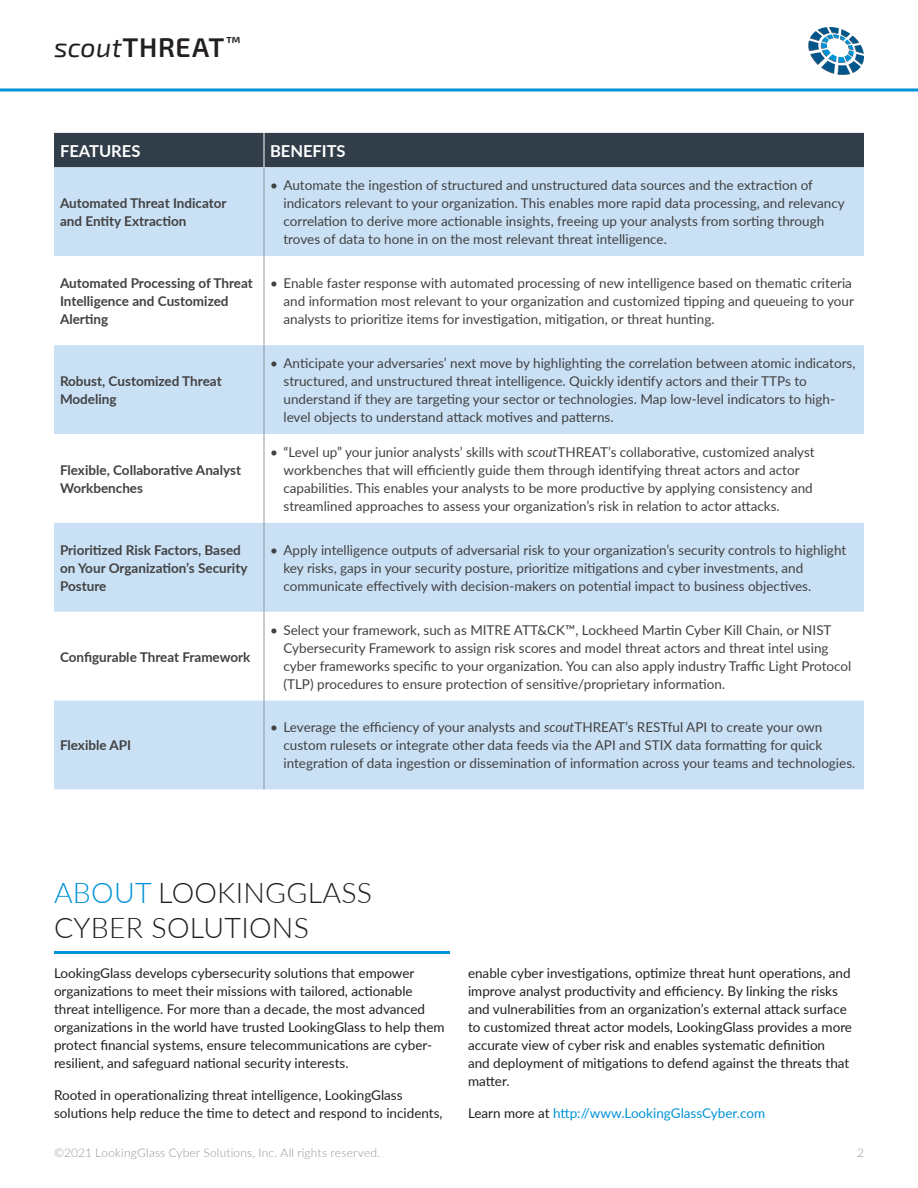
<style>
.page{position:relative;width:918px;height:1188px;background:#fff}
.page>*{position:absolute;margin:0;border:0;box-sizing:border-box;transform-origin:0 0}
.t1{font:300 28.5px/34.2px "Lato";letter-spacing:.01em;color:#231f20}
.t2{font:600 27px "Exo 2";letter-spacing:.015em;color:#231f20}
.t3{font:700 16.5px "Lato";color:#fff}
.t4{font:13.5px/18px "Lato";color:#414142}
.t5{font:13.5px/18px "Lato";color:#231f20}
.heading_1__table{font:700 13.5px/18px "Lato";color:#414142}
.t6{font:13.5px "Lato";color:#0093d7}
.t7{font:300 12px "Lato";letter-spacing:.015em;color:#949698}
.s1{font-weight:400;font-style:italic}
.s2{font-style:italic}
.s3{color:#0093d7}
.s4{color:#231f20}
</style>
<div class="page">
<svg style="left:0;top:88px;width:918px;height:4px"></svg>
<svg style="left:808px;top:27px;width:56px;height:48px"></svg>
<hr style="left:54px;top:951px;width:396px;height:3px;background:#0093d7">
<div style="left:54px;top:133px;width:810px;height:34px;background:#313d48"></div>
<svg style="left:54px;top:167px;width:810px;height:622px;fill:#cae1f5"></svg>
<svg style="left:54px;top:256px;width:810px;height:89px"></svg>
<hr style="left:264px;top:133px;width:1px;height:34px;background:#fff">
<hr style="left:264px;top:167px;width:1px;height:89px;background:#949698">
<hr style="left:264px;top:256px;width:1px;height:89px;background:#949698">
<hr style="left:264px;top:345px;width:1px;height:89px;background:#949698">
<hr style="left:264px;top:434px;width:1px;height:89px;background:#949698">
<hr style="left:264px;top:523px;width:1px;height:89px;background:#949698">
<hr style="left:264px;top:612px;width:1px;height:89px;background:#949698">
<hr style="left:264px;top:701px;width:1px;height:88px;background:#949698">
<h2 class="t2" style="left:54px;top:28px;width:188px"><span class="s1">scout</span>THREAT<sup>™</sup></h2>
<p class="t3" style="left:60px;top:139px;width:82px">FEATURES</p>
<p class="t3" style="left:270px;top:139px;width:77px">BENEFITS</p>
<p class="heading_1__table" style="left:60px;top:194px;width:168px">Automated Threat Indicator and Entity Extraction</p>
<p class="t4" style="left:284px;top:176px;width:563px;text-indent:-14px">• Automate the ingestion of structured and unstructured data sources and the extraction of indicators relevant to your organization. This enables more rapid data processing, and relevancy correlation to derive more actionable insights, freeing up your analysts from sorting through troves of data to hone in on the most relevant threat intelligence.</p>
<p class="heading_1__table" style="left:60px;top:274px;width:194px">Automated Processing of Threat<br>Intelligence and Customized<br>Alerting</p>
<p class="t4" style="left:284px;top:274px;width:572px;text-indent:-14px">• Enable faster response with automated processing of new intelligence based on thematic criteria and information most relevant to your organization and customized tipping and queueing to your analysts to prioritize items for investigation, mitigation, or threat hunting.</p>
<p class="heading_1__table" style="left:60px;top:371px;width:163px">Robust, Customized Threat<br>Modeling</p>
<p class="heading_1__table" style="left:60px;top:460px;width:183px">Flexible, Collaborative Analyst<br>Workbenches</p>
<p class="t4" style="left:284px;top:353px;width:574px;text-indent:-14px">• Anticipate your adversaries’ next move by highlighting the correlation between atomic indicators, structured, and unstructured threat intelligence. Quickly identify actors and their TTPs to understand if they are targeting your sector or technologies. Map low-level indicators to high&shy;level objects to understand attack motives and patterns.</p>
<p class="t4" style="left:284px;top:442px;width:533px;text-indent:-14px">• “Level up” your junior analysts’ skills with <span class="s2">scout</span>THREAT’s collaborative, customized analyst workbenches that will efficiently guide them through identifying threat actors and actor capabilities. This enables your analysts to be more productive by applying consistency and streamlined approaches to assess your organization’s risk in relation to actor attacks.</p>
<p class="heading_1__table" style="left:60px;top:540px;width:189px">Prioritized Risk Factors, Based on Your Organization’s Security<br>Posture</p>
<p class="t4" style="left:284px;top:540px;width:564px;text-indent:-14px">• Apply intelligence outputs of adversarial risk to your organization’s security controls to highlight key risks, gaps in your security posture, prioritize mitigations and cyber investments, and communicate effectively with decision-makers on potential impact to business objectives.</p>
<p class="heading_1__table" style="left:60px;top:647px;width:192px">Configurable Threat Framework</p>
<p class="heading_1__table" style="left:60px;top:736px;width:73px">Flexible API</p>
<p class="t4" style="left:284px;top:620px;width:569px;text-indent:-14px">• Select your framework, such as MITRE ATT&amp;CK™, Lockheed Martin Cyber Kill Chain, or NIST Cybersecurity Framework to assign risk scores and model threat actors and threat intel using cyber frameworks specific to your organization. You can also apply industry Traffic Light Protocol (TLP) procedures to ensure protection of sensitive/proprietary information.</p>
<p class="t4" style="left:284px;top:718px;width:573px;text-indent:-14px">• Leverage the efficiency of your analysts and <span class="s2">scout</span>THREAT’s RESTful API to create your own custom rulesets or integrate other data feeds via the API and STIX data formatting for quick integration of data ingestion or dissemination of information across your teams and technologies.</p>
<h1 class="t1" style="left:54px;top:875px;width:320px"><span class="s3">ABOUT</span> LOOKINGGLASS<br>CYBER SOLUTIONS</h1>
<p class="t5" style="left:54px;top:964px;width:392px">LookingGlass develops cybersecurity solutions that empower organizations to meet their missions with tailored, actionable threat intelligence. For more than a decade, the most advanced organizations in the world have trusted LookingGlass to help them protect financial systems, ensure telecommunications are cyber&shy;resilient, and safeguard national security interests.</p>
<p class="t5" style="left:54px;top:1085px;width:390px">Rooted in operationalizing threat intelligence, LookingGlass solutions help reduce the time to detect and respond to incidents,</p>
<p class="t5" style="left:468px;top:964px;width:386px">enable cyber investigations, optimize threat hunt operations, and improve analyst productivity and efficiency. By linking the risks and vulnerabilities from an organization’s external attack surface to customized threat actor models, LookingGlass provides a more accurate view of cyber risk and enables systematic definition<br>and deployment of mitigations to defend against the threats that matter.</p>
<p class="t6" style="left:468px;top:1103px;width:299px"><span class="s4">Learn more at</span> http://www.LookingGlassCyber.com</p>
<p class="t7" style="left:54px;top:1144px;width:328px">©2021 LookingGlass Cyber Solutions, Inc. All rights reserved.</p>
<p class="t7" style="left:857px;top:1144px;width:8px">2</p>
</div>
